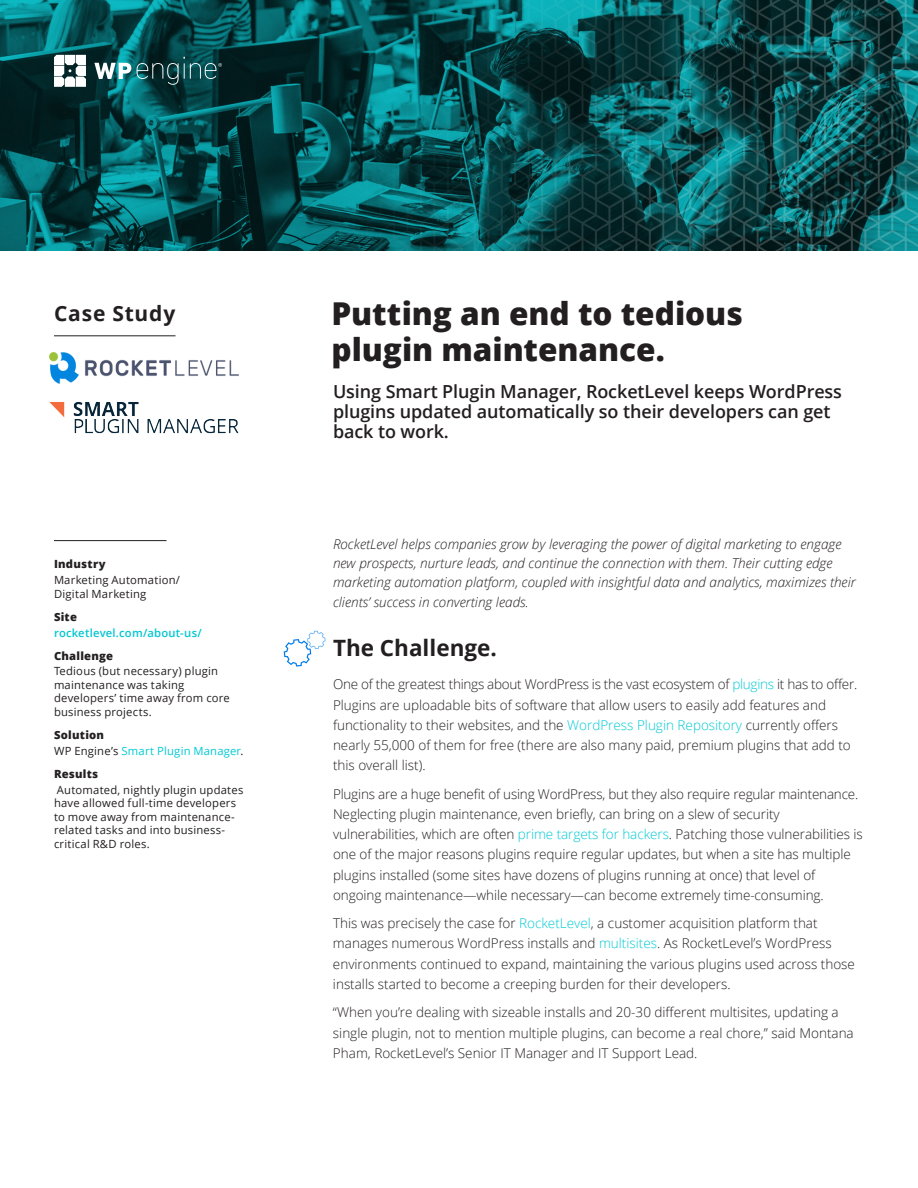
<style>
.page{position:relative;width:918px;height:1188px;background:#fff}
.page>*{position:absolute;margin:0;border:0;box-sizing:border-box;transform-origin:0 0}
.Document_Title{font:800 31.5px/36px "Open Sans";color:#231f20}
.Body_Headline_Level{font:700 22.5px "Open Sans";color:#231f20}
.t1{font:700 21px "Open Sans";letter-spacing:.04em;color:#231f20}
.Document_Subtitle{font:600 18px/19.8px "Open Sans";letter-spacing:-.005em;color:#231f20}
.Body_Copy{font:300 13.5px/20.2px "Open Sans";color:#231f20}
.Body_Copy-2{font:italic 300 13.5px/18.8px "Open Sans";color:#231f20}
.Quick_Facts_Copy{font:11.25px/13.5px "Open Sans";letter-spacing:.02em;color:#231f20}
.Quick_Facts_Headers{font:800 11.25px "Open Sans";letter-spacing:.02em;color:#231f20}
.Quick_Facts_Copy-2{font:11.25px "Open Sans";letter-spacing:.015em;color:#00cad4}
.Quick_Facts_Copy-3{font:600 11.25px "Open Sans";letter-spacing:.02em;color:#00c7d3}
.s1{color:#231f20}
.s2{color:#00cad4}
</style>
<div class="page">
<img style="left:0;top:0;width:918px;height:251px">
<hr style="left:54px;top:336px;width:122px;height:1px;background:#231f20">
<svg style="left:54px;top:55px;width:32px;height:32px"></svg>
<svg style="left:94px;top:63px;width:37px;height:16px"></svg>
<svg style="left:137px;top:57px;width:85px;height:28px;background:#1c5053"></svg>
<hr style="left:54px;top:540px;width:112px;height:1px;background:#231f20">
<svg style="left:284px;top:631px;width:42px;height:36px"></svg>
<img style="left:49px;top:352px;width:190px;height:32px">
<img style="left:49px;top:402px;width:190px;height:32px">
<h3 class="t1" style="left:54px;top:299px;width:123px">Case Study</h3>
<p class="Quick_Facts_Headers" style="left:54px;top:556px;width:53px">Industry</p>
<p class="Quick_Facts_Copy" style="left:54px;top:573px;width:128px">Marketing Automation/<br>Digital Marketing</p>
<p class="Quick_Facts_Headers" style="left:54px;top:608px;width:25px">Site</p>
<p class="Quick_Facts_Copy-3" style="left:54px;top:625px;width:149px">rocketlevel.com/about-us/</p>
<p class="Quick_Facts_Headers" style="left:54px;top:647px;width:61px">Challenge</p>
<p class="Quick_Facts_Copy" style="left:54px;top:664px;width:177px">Tedious (but necessary) plugin maintenance was taking developers’ time away from core business projects.</p>
<p class="Quick_Facts_Headers" style="left:54px;top:727px;width:52px">Solution</p>
<p class="Quick_Facts_Copy-2" style="left:54px;top:743px;width:191px"><span class="s1">WP Engine’s</span> Smart Plugin Manager<span class="s1">.</span></p>
<p class="Quick_Facts_Headers" style="left:54px;top:765px;width:46px">Results</p>
<p class="Quick_Facts_Copy" style="left:54px;top:783px;width:191px">Automated, nightly plugin updates have allowed full-time developers to move away from maintenance&shy;related tasks and into business&shy;critical R&amp;D roles.</p>
<p class="Document_Title" style="left:332px;top:293px;width:413px">Putting an end to tedious plugin maintenance.</p>
<p class="Document_Subtitle" style="left:333px;top:381px;width:511px">Using Smart Plugin Manager, RocketLevel keeps WordPress plugins updated automatically so their developers can get back to work.</p>
<p class="Body_Copy-2" style="left:333px;top:534px;width:524px">RocketLevel helps companies grow by leveraging the power of digital marketing to engage new prospects, nurture leads, and continue the connection with them. Their cutting edge marketing automation platform, coupled with insightful data and analytics, maximizes their</p>
<p class="Body_Copy-2" style="left:333px;top:592px;width:197px">clients’ success in converting leads.</p>
<p class="Body_Headline_Level" style="left:333px;top:631px;width:165px">The Challenge.</p>
<p class="Body_Copy" style="left:333px;top:674px;width:526px">One of the greatest things about WordPress is the vast ecosystem of <span class="s2">plugins</span> it has to offer.<br>Plugins are uploadable bits of software that allow users to easily add features and functionality to their websites, and the <span class="s2">WordPress Plugin Repository</span> currently offers nearly 55,000 of them for free (there are also many paid, premium plugins that add to this overall list).</p>
<p class="Body_Copy" style="left:333px;top:783px;width:531px">Plugins are a huge benefit of using WordPress, but they also require regular maintenance.<br>Neglecting plugin maintenance, even briefly, can bring on a slew of security vulnerabilities, which are often <span class="s2">prime targets for hackers</span>. Patching those vulnerabilities is one of the major reasons plugins require regular updates, but when a site has multiple plugins installed (some sites have dozens of plugins running at once) that level of ongoing maintenance—while necessary—can become extremely time-consuming.</p>
<p class="Body_Copy" style="left:333px;top:913px;width:523px">This was precisely the case for <span class="s2">RocketLevel</span>, a customer acquisition platform that manages numerous WordPress installs and <span class="s2">multisites</span>. As RocketLevel’s WordPress environments continued to expand, maintaining the various plugins used across those installs started to become a creeping burden for their developers.</p>
<p class="Body_Copy" style="left:333px;top:1002px;width:522px">“When you’re dealing with sizeable installs and 20-30 different multisites, updating a single plugin, not to mention multiple plugins, can become a real chore,” said Montana<br>Pham, RocketLevel’s Senior IT Manager and IT Support Lead.</p>
</div>
